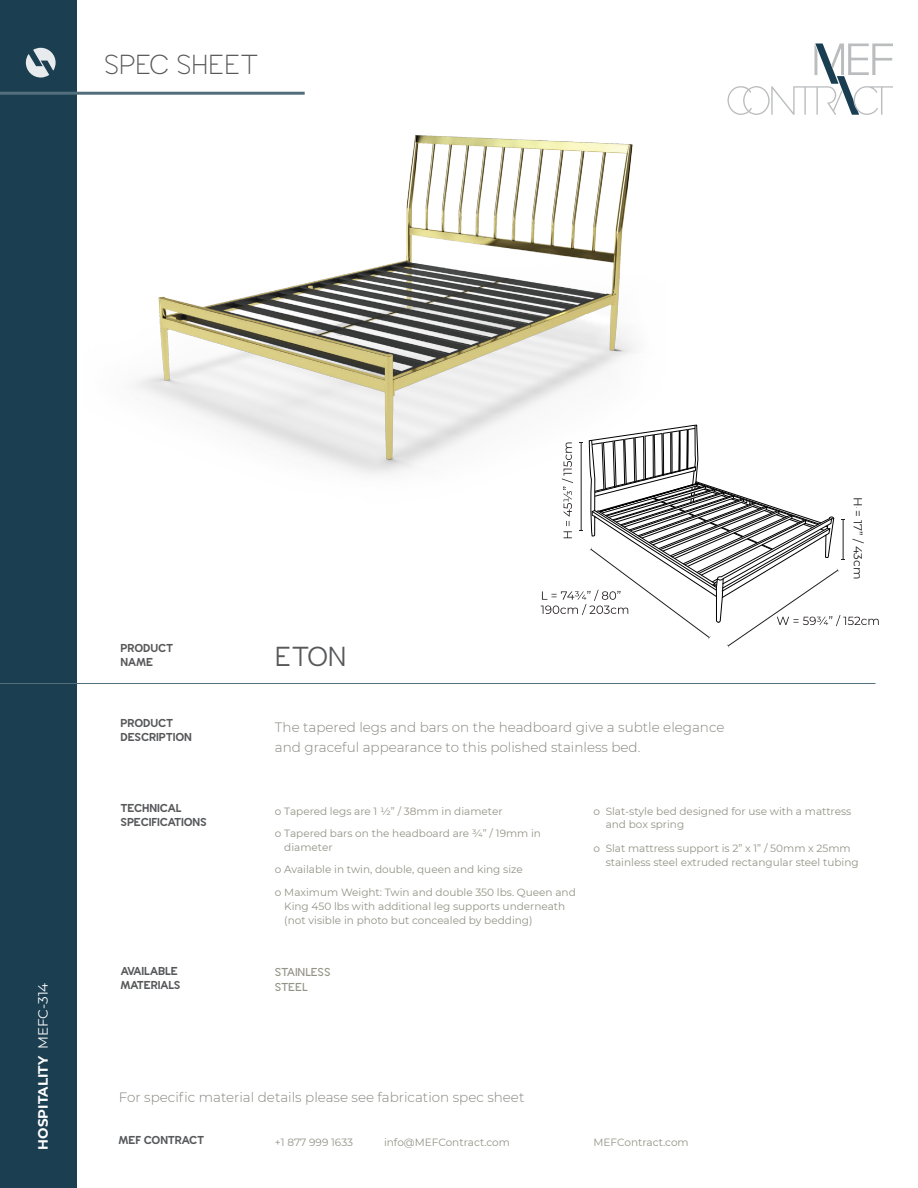
<style>
.page{position:relative;width:918px;height:1188px;background:#fff}
.page>*{position:absolute;margin:0;border:0;box-sizing:border-box;transform-origin:0 0}
.t1{font:300 28.65px "Wavehaus 42";letter-spacing:-.03em;color:#57585a}
.ProdName{font:28.65px "Wavehaus 66";color:#57585a}
.t2{font:300 13.5px/19.5px "Montserrat";color:#85857f}
.t3{font:700 13.5px "Montserrat";color:#fff}
.t4{font:700 12px/14.4px "Wavehaus 128";letter-spacing:-.015em;color:#57585a}
.t5{font:600 12px "Wavehaus 95";letter-spacing:-.02em;color:#939386}
.t6{font:11.85px "Montserrat";color:#241f21}
.t7{font:10.5px/13.8px "Montserrat";color:#939386}
.t8{font:9.75px "Montserrat";color:#231f20}
.s1{font-weight:400}
</style>
<div class="page">
<div style="left:0;top:0;width:77px;height:1188px;background:#1b3e51"></div>
<svg style="left:26px;top:48px;width:30px;height:30px"></svg>
<hr style="left:0;top:92px;width:305px;height:3px;background:#536f7d">
<hr style="left:0;top:683px;width:876px;height:1px;background:#536f7d">
<img style="left:84px;top:91px;width:551px;height:384px">
<svg style="left:727px;top:43px;width:166px;height:72px"></svg>
<svg style="left:541px;top:425px;width:338px;height:223px"></svg>
<h1 class="t1" style="left:104px;top:51px;width:156px">SPEC SHEET</h1>
<p class="t3" style="left:33px;top:1150px;width:168px;rotate:-90deg">HOSPITALITY <span class="s1">MEFC-314</span></p>
<p class="t6" style="left:866px;top:497px;width:84px;rotate:90deg">H = 17” / 43cm</p>
<p class="t8" style="left:867px;top:506px;width:69px;rotate:90deg">H = 17” / 43cm</p>
<p class="t4" style="left:121px;top:641px;width:54px">PRODUCT<br>NAME</p>
<p class="ProdName" style="left:275px;top:643px;width:73px">ETON</p>
<p class="t4" style="left:121px;top:716px;width:73px">PRODUCT<br>DESCRIPTION</p>
<p class="t2" style="left:275px;top:717px;width:451px">The tapered legs and bars on the headboard give a subtle elegance and graceful appearance to this polished stainless bed.</p>
<p class="t4" style="left:121px;top:801px;width:88px">TECHNICAL<br>SPECIFICATIONS</p>
<p class="t7" style="left:275px;top:804px;width:229px">o Tapered legs are 1 ½” / 38mm in diameter</p>
<p class="t7" style="left:284px;top:826px;width:258px;text-indent:-9px">o Tapered bars on the headboard are ¾” / 19mm in diameter</p>
<p class="t7" style="left:275px;top:862px;width:249px">o Available in twin, double, queen and king size</p>
<p class="t7" style="left:284px;top:885px;width:293px;text-indent:-9px">o Maximum Weight: Twin and double 350 lbs. Queen and<br>King 450 lbs with additional leg supports underneath (not visible in photo but concealed by bedding)</p>
<p class="t7" style="left:606px;top:804px;width:247px;text-indent:-12px">o Slat-style bed designed for use with a mattress and box spring</p>
<p class="t7" style="left:606px;top:841px;width:255px;text-indent:-12px">o Slat mattress support is 2” x 1” / 50mm x 25mm stainless steel extruded rectangular steel tubing</p>
<p class="t4" style="left:121px;top:964px;width:62px">AVAILABLE<br>MATERIALS</p>
<p class="t5" style="left:275px;top:966px;width:57px">STAINLESS</p>
<p class="t5" style="left:275px;top:981px;width:35px">STEEL</p>
<p class="t2" style="left:119px;top:1087px;width:407px">For specific material details please see fabrication spec sheet</p>
<p class="t4" style="left:119px;top:1133px;width:87px">MEF CONTRACT</p>
<p class="t7" style="left:275px;top:1135px;width:80px">+1 877 999 1633</p>
<p class="t7" style="left:384px;top:1135px;width:127px">info@MEFContract.com</p>
<p class="t7" style="left:594px;top:1135px;width:97px">MEFContract.com</p>
</div>
